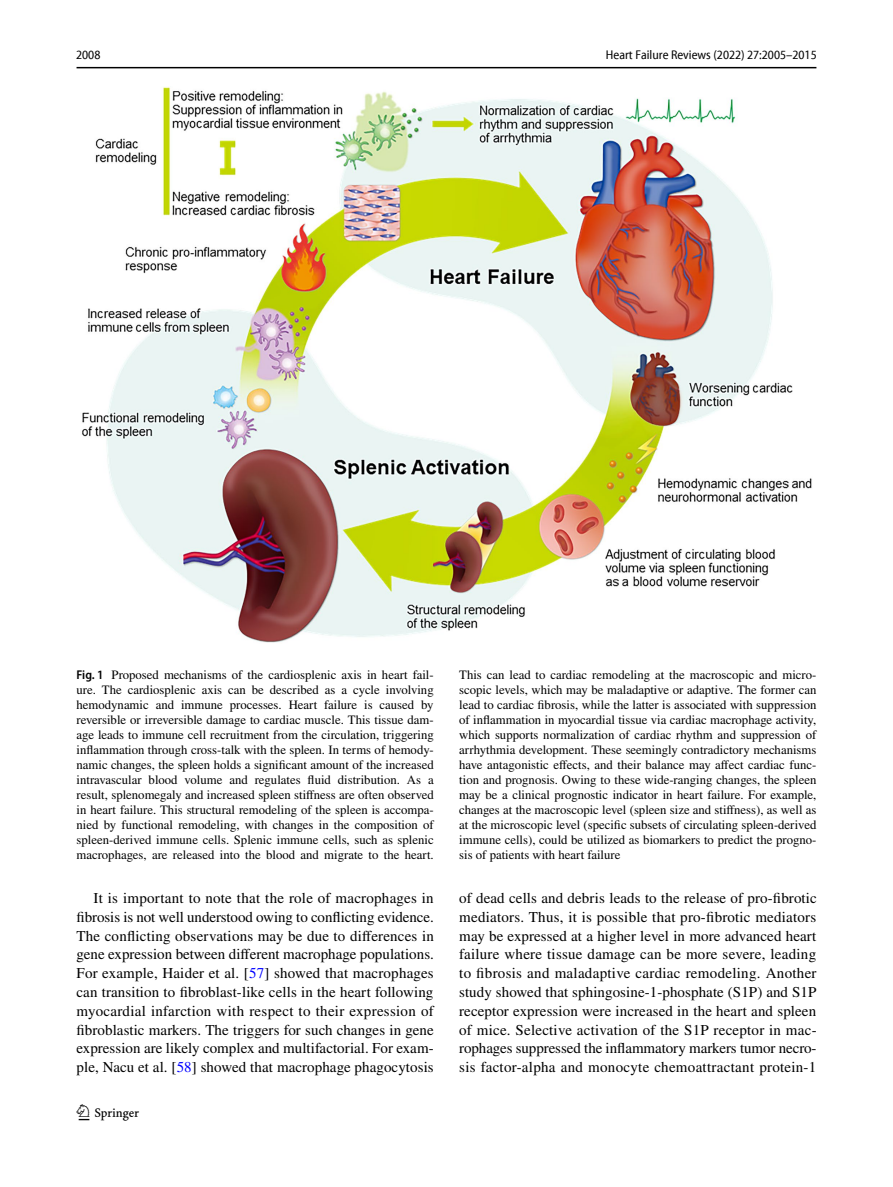
<style>
.page{position:relative;width:893px;height:1187px;background:#fff}
.page>*{position:absolute;margin:0;border:0;box-sizing:border-box;transform-origin:0 0}
.t1{font:22.5px "Springnew Regular 2";color:#000}
.t2{font:15px/18.8px "STIX";letter-spacing:.005em;color:#000;text-align:justify}
.t3{font:12.75px/15px "STIX";color:#000;text-align:justify}
.t4{font:semi-condensed 12.75px "Myriad Pro Unic";color:#000}
.s1{font-family:"Myriad Pro";font-weight:600;font-stretch:semi-condensed}
.s2{color:#00f}
</style>
<div class="page">
<hr style="left:77px;top:67px;width:739px;height:1px;background:#000">
<img style="left:82px;top:87px;width:730px;height:556px">
<p class="t4" style="left:76px;top:50px;width:26px">2008</p>
<p class="t4" style="left:606px;top:50px;width:212px">Heart Failure Reviews (2022) 27:2005–2015</p>
<p class="t3" style="left:77px;top:668px;width:359px"><span class="s1">Fig. 1</span> Proposed mechanisms of the cardiosplenic axis in heart fail&shy;ure. The cardiosplenic axis can be described as a cycle involving hemodynamic and immune processes. Heart failure is caused by reversible or irreversible damage to cardiac muscle. This tissue dam&shy;age leads to immune cell recruitment from the circulation, triggering inflammation through cross-talk with the spleen. In terms of hemody&shy;namic changes, the spleen holds a significant amount of the increased intravascular blood volume and regulates fluid distribution. As a result, splenomegaly and increased spleen stiffness are often observed in heart failure. This structural remodeling of the spleen is accompa&shy;nied by functional remodeling, with changes in the composition of spleen-derived immune cells. Splenic immune cells, such as splenic macrophages, are released into the blood and migrate to the heart.</p>
<p class="t3" style="left:459px;top:667px;width:359px">This can lead to cardiac remodeling at the macroscopic and micro&shy;scopic levels, which may be maladaptive or adaptive. The former can lead to cardiac fibrosis, while the latter is associated with suppression of inflammation in myocardial tissue via cardiac macrophage activity, which supports normalization of cardiac rhythm and suppression of arrhythmia development. These seemingly contradictory mechanisms have antagonistic effects, and their balance may affect cardiac func&shy;tion and prognosis. Owing to these wide-ranging changes, the spleen may be a clinical prognostic indicator in heart failure. For example, changes at the macroscopic level (spleen size and stiffness), as well as at the microscopic level (specific subsets of circulating spleen-derived immune cells), could be utilized as biomarkers to predict the progno&shy;sis of patients with heart failure</p>
<p class="t2" style="left:77px;top:889px;width:359px;text-indent:17px">It is important to note that the role of macrophages in fibrosis is not well understood owing to conflicting evidence.<br>The conflicting observations may be due to differences in gene expression between different macrophage populations.<br>For example, Haider et al. [<span class="s2">57</span>] showed that macrophages can transition to fibroblast-like cells in the heart following myocardial infarction with respect to their expression of fibroblastic markers. The triggers for such changes in gene expression are likely complex and multifactorial. For exam&shy;ple, Nacu et al. [<span class="s2">58</span>] showed that macrophage phagocytosis</p>
<p class="t2" style="left:459px;top:889px;width:359px">of dead cells and debris leads to the release of pro-fibrotic mediators. Thus, it is possible that pro-fibrotic mediators may be expressed at a higher level in more advanced heart failure where tissue damage can be more severe, leading to fibrosis and maladaptive cardiac remodeling. Another study showed that sphingosine-1-phosphate (S1P) and S1P receptor expression were increased in the heart and spleen of mice. Selective activation of the S1P receptor in mac&shy;rophages suppressed the inflammatory markers tumor necro&shy;sis factor-alpha and monocyte chemoattractant protein-1</p>
<h1 class="t1" style="left:79px;top:1104px;width:62px">1 3</h1>
</div>
